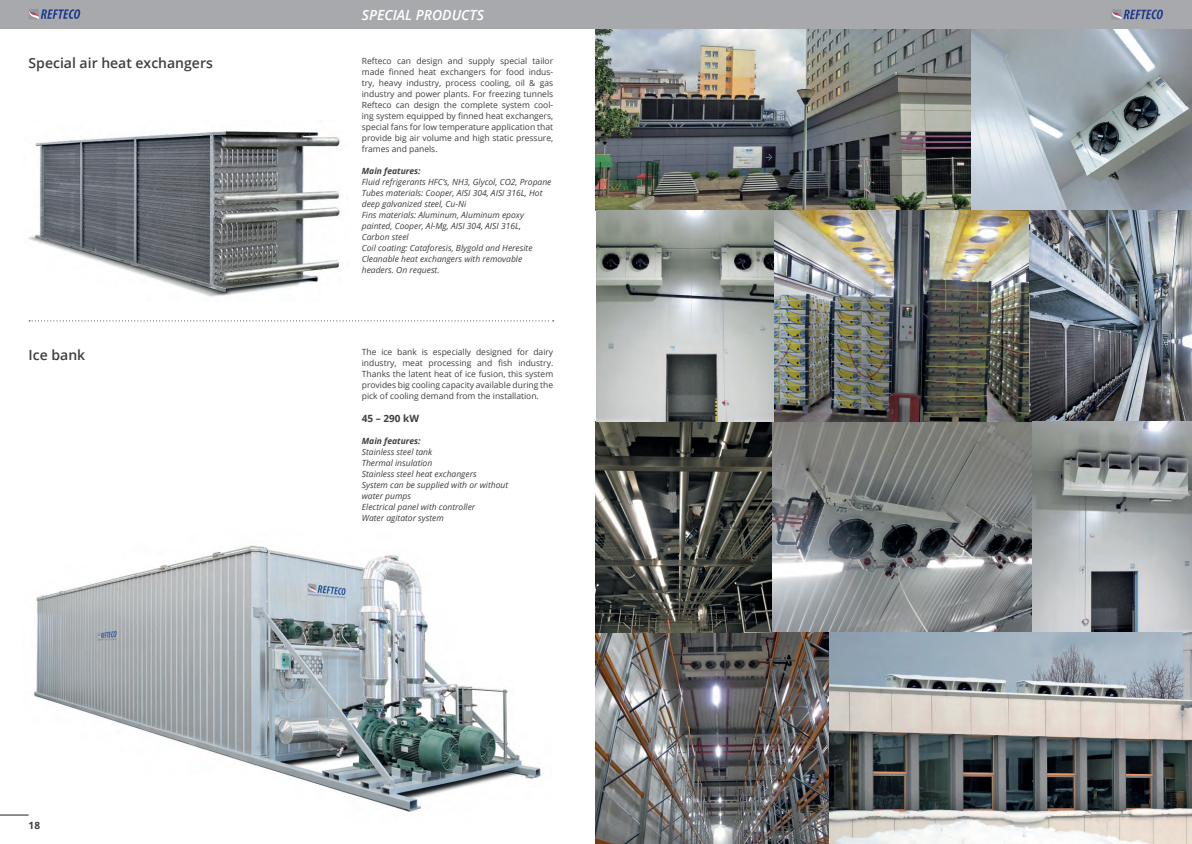
<style>
.page{position:relative;width:1192px;height:844px;background:#fff}
.page>*{position:absolute;margin:0;border:0;box-sizing:border-box;transform-origin:0 0}
.t1{font:600 14px "Open Sans";color:#3e3e3f}
.t2{font:italic 600 14px "Open Sans";color:#fff}
.t3{font:700 10px "Open Sans";color:#3e3e3f}
.t4{font:8.5px/11px "Open Sans";color:#3e3e3f;text-align:justify}
.t5{font:italic 8.5px/11px "Open Sans";color:#3e3e3f}
.t6{font:italic 700 8.5px "Open Sans";color:#3e3e3f}
</style>
<div class="page">
<img style="left:595px;top:29px;width:376px;height:182px">
<img style="left:971px;top:29px;width:220px;height:182px">
<img style="left:23px;top:545px;width:518px;height:271px">
<div style="left:0;top:0;width:596px;height:29px;background:#a8a9ad"></div>
<svg style="left:29px;top:9px;width:51px;height:10px"></svg>
<div style="left:596px;top:0;width:595px;height:29px;background:#a8a9ad"></div>
<div style="left:1111px;top:9px;width:10px;height:11px;background:#9d9fa5"></div>
<svg style="left:1111px;top:10px;width:51px;height:9px"></svg>
<img style="left:596px;top:421px;width:436px;height:211px">
<img style="left:773px;top:211px;width:256px;height:210px">
<img style="left:1029px;top:211px;width:162px;height:210px">
<img style="left:596px;top:632px;width:233px;height:211px">
<img style="left:1032px;top:421px;width:159px;height:211px">
<svg style="left:29px;top:320px;width:525px;height:1px"></svg>
<img style="left:28px;top:131px;width:313px;height:166px">
<img style="left:596px;top:211px;width:177px;height:210px">
<svg style="left:0;top:814px;width:29px;height:1px"></svg>
<img style="left:829px;top:632px;width:362px;height:211px">
<h1 class="t1" style="left:29px;top:53px;width:186px">Special air heat exchangers</h1>
<h1 class="t1" style="left:29px;top:345px;width:58px">Ice bank</h1>
<p class="t3" style="left:29px;top:817px;width:13px">18</p>
<h1 class="t2" style="left:362px;top:5px;width:124px">SPECIAL PRODUCTS</h1>
<p class="t4" style="left:362px;top:55px;width:193px">Refteco can design and supply special tailor made finned heat exchangers for food indus&shy;try, heavy industry, process cooling, oil &amp; gas industry and power plants. For freezing tunnels Refteco can design the complete system cool&shy;ing system equipped by finned heat exchangers, special fans for low temperature application that provide big air volume and high static pressure, frames and panels.</p>
<p class="t6" style="left:362px;top:164px;width:60px">Main features:</p>
<p class="t5" style="left:362px;top:176px;width:191px">Fluid refrigerants HFC’s, NH3, Glycol, CO2, Propane Tubes materials: Cooper, AISI 304, AISI 316L, Hot deep galvanized steel, Cu-Ni<br>Fins materials: Aluminum, Aluminum epoxy painted, Cooper, Al-Mg, AISI 304, AISI 316L,<br>Carbon steel<br>Coil coating: Cataforesis, Blygold and Heresite Cleanable heat exchangers with removable headers. On request.</p>
<p class="t4" style="left:362px;top:346px;width:193px">The ice bank is especially designed for dairy industry, meat processing and fish industry.<br>Thanks the latent heat of ice fusion, this system provides big cooling capacity available during the pick of cooling demand from the installation.</p>
<p class="t3" style="left:362px;top:411px;width:59px">45 – 290 kW</p>
<p class="t6" style="left:362px;top:435px;width:60px">Main features:</p>
<p class="t5" style="left:362px;top:446px;width:148px">Stainless steel tank<br>Thermal insulation<br>Stainless steel heat exchangers<br>System can be supplied with or without water pumps<br>Electrical panel with controller<br>Water agitator system</p>
</div>
